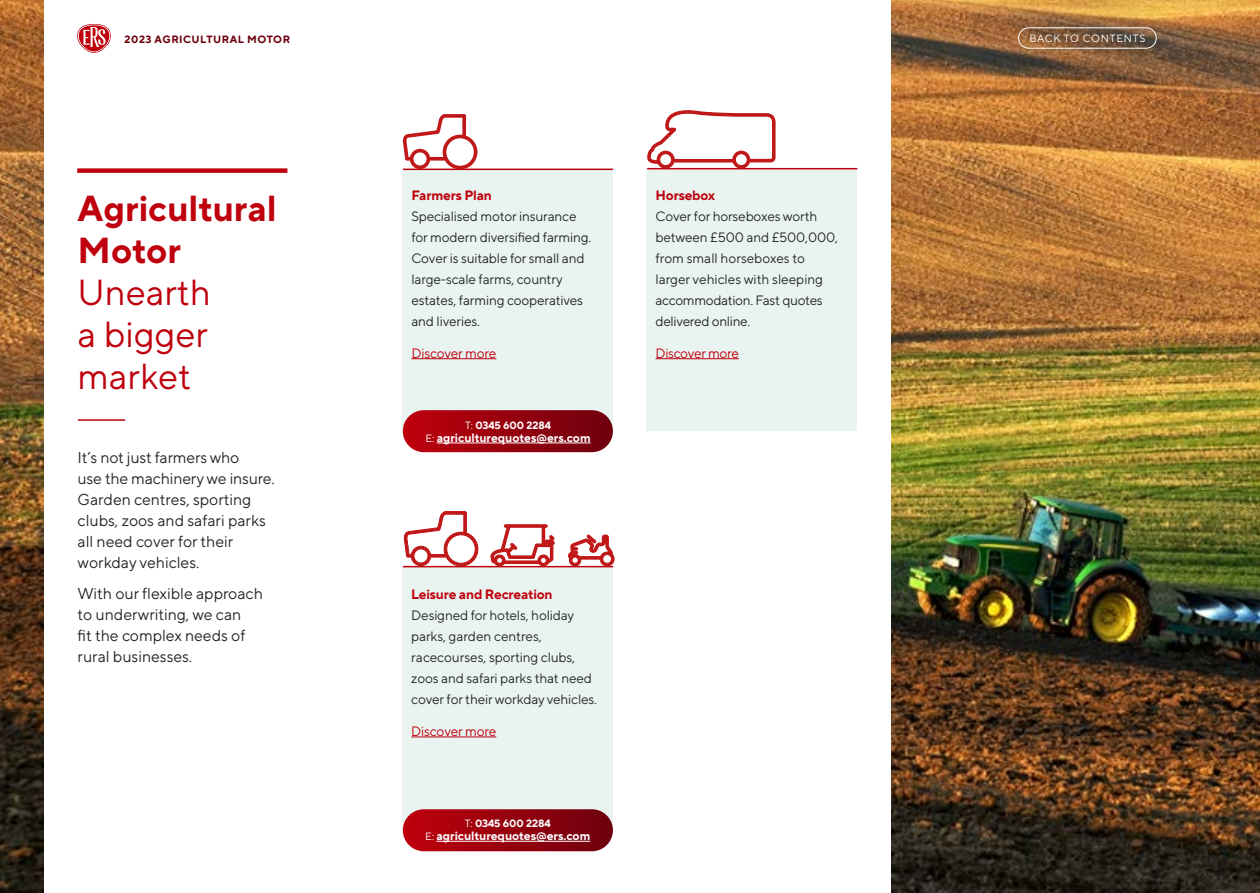
<style>
.page{position:relative;width:1260px;height:893px;background:#fff}
.page>*{position:absolute;margin:0;border:0;box-sizing:border-box;transform-origin:0 0}
.t1{font:36px/42px "TT Norms Pro";color:#bf000d;text-align:justify}
.t2{font:700 36px/42px "TT Norms Pro";color:#bf000d}
.t3{font:15.75px/21px "TT Norms Pro";color:#262626}
.t4{font:13.5px/21px "TT Norms Pro";letter-spacing:-.01em;color:#262626}
.t5{font:700 13.5px "TT Norms Pro";letter-spacing:-.01em;color:#bf000d}
.t6{font:13.5px "TT Norms Pro";letter-spacing:-.01em;color:#bf000d}
.t7{font:700 12px "TT Norms Pro";color:#fff}
.t8{font:700 10.5px "TT Norms Pro";color:#fff}
.t9{font:700 10.5px "TT Norms Pro";letter-spacing:.05em;color:#6d000e}
.t10{font:10.5px "TT Norms Pro";letter-spacing:.075em;color:#fff}
.s1{font-weight:400}
.s2{font-weight:400;font-size:10.5px}
</style>
<div class="page">
<div style="left:647px;top:168px;width:210px;height:263px;background:#e9f4f1"></div>
<div style="left:403px;top:567px;width:210px;height:263px;background:#e9f4f1"></div>
<hr style="left:403px;top:566px;width:210px;height:1px;background:#bf000d">
<div style="left:403px;top:170px;width:210px;height:261px;background:#e9f4f1"></div>
<img style="left:891px;top:0;width:369px;height:892px">
<img style="left:0;top:0;width:43px;height:892px">
<hr style="left:403px;top:168px;width:210px;height:2px;background:#bf000d">
<svg style="left:403px;top:114px;width:74px;height:55px"></svg>
<svg style="left:490px;top:524px;width:65px;height:42px"></svg>
<svg style="left:404px;top:511px;width:74px;height:55px"></svg>
<svg style="left:568px;top:534px;width:47px;height:32px"></svg>
<hr style="left:647px;top:168px;width:210px;height:1px;background:#bf000d">
<div style="left:403px;top:410px;width:210px;height:42px;background:linear-gradient(to right,#bf000c,#6f0210);border-radius:21px"></div>
<div style="left:403px;top:809px;width:210px;height:42px;background:linear-gradient(to right,#bf000c,#6f0110);border-radius:21px"></div>
<svg style="left:647px;top:110px;width:129px;height:59px"></svg>
<svg style="left:77px;top:24px;width:34px;height:29px"></svg>
<hr style="left:78px;top:419px;width:47px;height:2px;background:#bf000d">
<div style="left:77px;top:168px;width:210px;height:5px;background:#bf000d"></div>
<hr style="left:411px;top:736px;width:85px;height:1px;background:#bf000d">
<hr style="left:436px;top:841px;width:154px;height:1px;background:#fff">
<hr style="left:411px;top:358px;width:85px;height:1px;background:#bf000d">
<hr style="left:656px;top:358px;width:83px;height:1px;background:#bf000d">
<div style="left:1018px;top:27px;width:139px;height:22px;border:1px solid #fff;border-radius:10px"></div>
<hr style="left:437px;top:442px;width:154px;height:1px;background:#fff">
<p class="t9" style="left:125px;top:31px;width:167px">2023 AGRICULTURAL MOTOR</p>
<h1 class="t2" style="left:78px;top:185px;width:201px">Agricultural<br>Motor</h1>
<h1 class="t1" style="left:78px;top:269px;width:135px">Unearth a bigger market</h1>
<p class="t5" style="left:411px;top:185px;width:82px">Farmers Plan</p>
<p class="t4" style="left:411px;top:205px;width:181px">Specialised motor insurance for modern diversified farming.<br>Cover is suitable for small and large-scale farms, country estates, farming cooperatives and liveries.</p>
<p class="t6" style="left:411px;top:343px;width:86px">Discover more</p>
<p class="t8" style="left:465px;top:417px;width:88px"><span class="s1">T:</span> 0345 600 2284</p>
<p class="t7" style="left:426px;top:429px;width:167px"><span class="s2">E:</span> agriculturequotes@ers.com</p>
<p class="t3" style="left:78px;top:445px;width:199px">It’s not just farmers who<br>use the machinery we insure.<br>Garden centres, sporting clubs, zoos and safari parks all need cover for their workday vehicles.</p>
<p class="t3" style="left:78px;top:582px;width:187px">With our flexible approach to underwriting, we can<br>fit the complex needs of rural businesses.</p>
<p class="t5" style="left:411px;top:584px;width:143px">Leisure and Recreation</p>
<p class="t4" style="left:411px;top:604px;width:187px">Designed for hotels, holiday parks, garden centres, racecourses, sporting clubs, zoos and safari parks that need cover for their workday vehicles.</p>
<p class="t6" style="left:411px;top:721px;width:86px">Discover more</p>
<p class="t8" style="left:465px;top:815px;width:88px"><span class="s1">T:</span> 0345 600 2284</p>
<p class="t7" style="left:425px;top:827px;width:167px"><span class="s2">E:</span> agriculturequotes@ers.com</p>
<p class="t5" style="left:656px;top:185px;width:61px">Horsebox</p>
<p class="t4" style="left:656px;top:205px;width:184px">Cover for horseboxes worth between £500 and £500,000, from small horseboxes to larger vehicles with sleeping accommodation. Fast quotes delivered online.</p>
<p class="t6" style="left:656px;top:343px;width:85px">Discover more</p>
<p class="t10" style="left:1029px;top:31px;width:117px">BACK TO CONTENTS</p>
</div>
